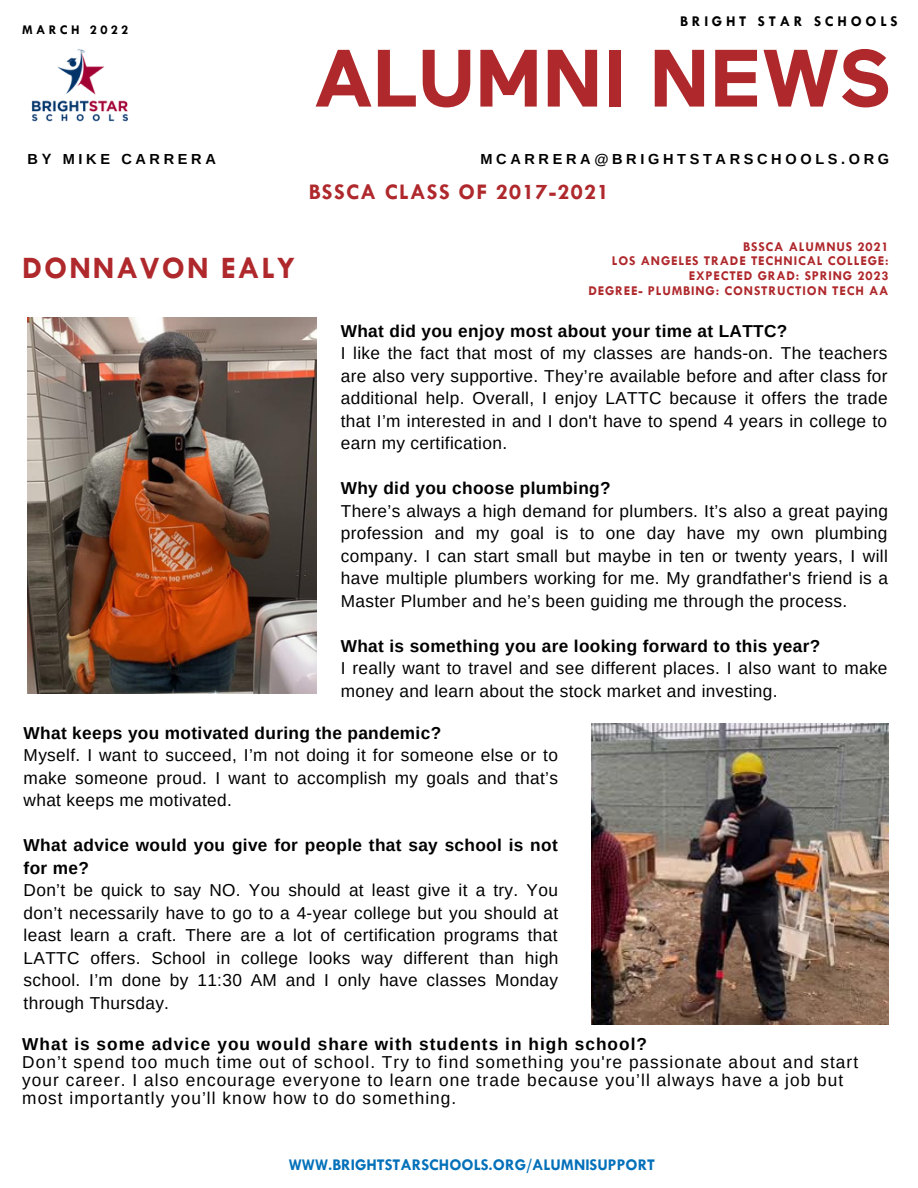
<style>
.page{position:relative;width:918px;height:1188px;background:#fff}
.page>*{position:absolute;margin:0;border:0;box-sizing:border-box;transform-origin:0 0}
.t1{font:700 81px "Maax";color:#af282c}
.t2{font:700 31.5px "Tw Cen";letter-spacing:.06em;color:#af282c}
.t3{font:700 22.5px "Tw Cen";letter-spacing:.06em;color:#af282c}
.t4{font:17.25px/22.5px "Arimo";letter-spacing:.02em;color:#000;text-align:justify}
.t5{font:700 17.25px/22.5px "Arimo";letter-spacing:.02em;color:#000}
.t6{font:17.25px/18px "Arimo";letter-spacing:.06em;color:#000}
.t7{font:700 17.25px "Arimo";letter-spacing:.06em;color:#000}
.t8{font:700 16.5px "Tw Cen";color:#0370ba}
.t9{font:700 15px "Tw Cen";letter-spacing:.25em;color:#000}
.t10{font:700 14.55px "Arimo";letter-spacing:.25em;color:#000}
.t11{font:700 13.5px/14.7px "Tw Cen";letter-spacing:.06em;color:#af282c;text-align:right}
.t12{font:700 13.35px "Tw Cen";letter-spacing:.25em;color:#000}
</style>
<div class="page">
<img style="left:31px;top:49px;width:97px;height:73px">
<img style="left:28px;top:318px;width:289px;height:375px">
<img style="left:591px;top:723px;width:297px;height:302px">
<p class="t12" style="left:22px;top:23px;width:108px">MARCH 2022</p>
<p class="t9" style="left:680px;top:14px;width:219px">BRIGHT STAR SCHOOLS</p>
<p class="t1" style="left:315px;top:46px;width:578px">ALUMNI NEWS</p>
<p class="t10" style="left:28px;top:150px;width:190px">BY MIKE CARRERA</p>
<p class="t10" style="left:480px;top:150px;width:410px">MCARRERA@BRIGHTSTARSCHOOLS.ORG</p>
<p class="t3" style="left:309px;top:180px;width:302px">BSSCA CLASS OF 2017-2021</p>
<p class="t2" style="left:22px;top:251px;width:274px">DONNAVON EALY</p>
<p class="t11" style="left:743px;top:239px;width:147px">BSSCA ALUMNUS 2021</p>
<p class="t11" style="left:612px;top:254px;width:278px">LOS ANGELES TRADE TECHNICAL COLLEGE:<br>EXPECTED GRAD: SPRING 2023</p>
<p class="t11" style="left:588px;top:283px;width:302px">DEGREE- PLUMBING: CONSTRUCTION TECH AA</p>
<p class="t5" style="left:341px;top:320px;width:448px">What did you enjoy most about your time at LATTC?</p>
<p class="t4" style="left:341px;top:342px;width:548px">I like the fact that most of my classes are hands-on. The teachers are also very supportive. They’re available before and after class for additional help. Overall, I enjoy LATTC because it offers the trade that I’m interested in and I don't have to spend 4 years in college to earn my certification.</p>
<p class="t5" style="left:341px;top:477px;width:271px">Why did you choose plumbing?</p>
<p class="t4" style="left:341px;top:500px;width:549px">There’s always a high demand for plumbers. It’s also a great paying profession and my goal is to one day have my own plumbing company. I can start small but maybe in ten or twenty years, I will have multiple plumbers working for me. My grandfather's friend is a Master Plumber and he’s been guiding me through the process.</p>
<p class="t5" style="left:341px;top:635px;width:481px">What is something you are looking forward to this year?</p>
<p class="t4" style="left:341px;top:657px;width:548px">I really want to travel and see different places. I also want to make money and learn about the stock market and investing.</p>
<p class="t5" style="left:24px;top:721px;width:419px">What keeps you motivated during the pandemic?</p>
<p class="t4" style="left:24px;top:744px;width:536px">Myself. I want to succeed, I’m not doing it for someone else or to make someone proud. I want to accomplish my goals and that’s what keeps me motivated.</p>
<p class="t5" style="left:24px;top:834px;width:536px">What advice would you give for people that say school is not for me?</p>
<p class="t4" style="left:24px;top:879px;width:536px">Don’t be quick to say NO. You should at least give it a try. You don’t necessarily have to go to a 4-year college but you should at least learn a craft. There are a lot of certification programs that LATTC offers. School in college looks way different than high school. I’m done by 11:30 AM and I only have classes Monday through Thursday.</p>
<p class="t7" style="left:22px;top:1035px;width:626px">What is some advice you would share with students in high school?</p>
<p class="t6" style="left:22px;top:1053px;width:837px">Don’t spend too much time out of school. Try to find something you're passionate about and start your career. I also encourage everyone to learn one trade because you’ll always have a job but most importantly you’ll know how to do something.</p>
<p class="t8" style="left:289px;top:1156px;width:368px">WWW.BRIGHTSTARSCHOOLS.ORG/ALUMNISUPPORT</p>
</div>
